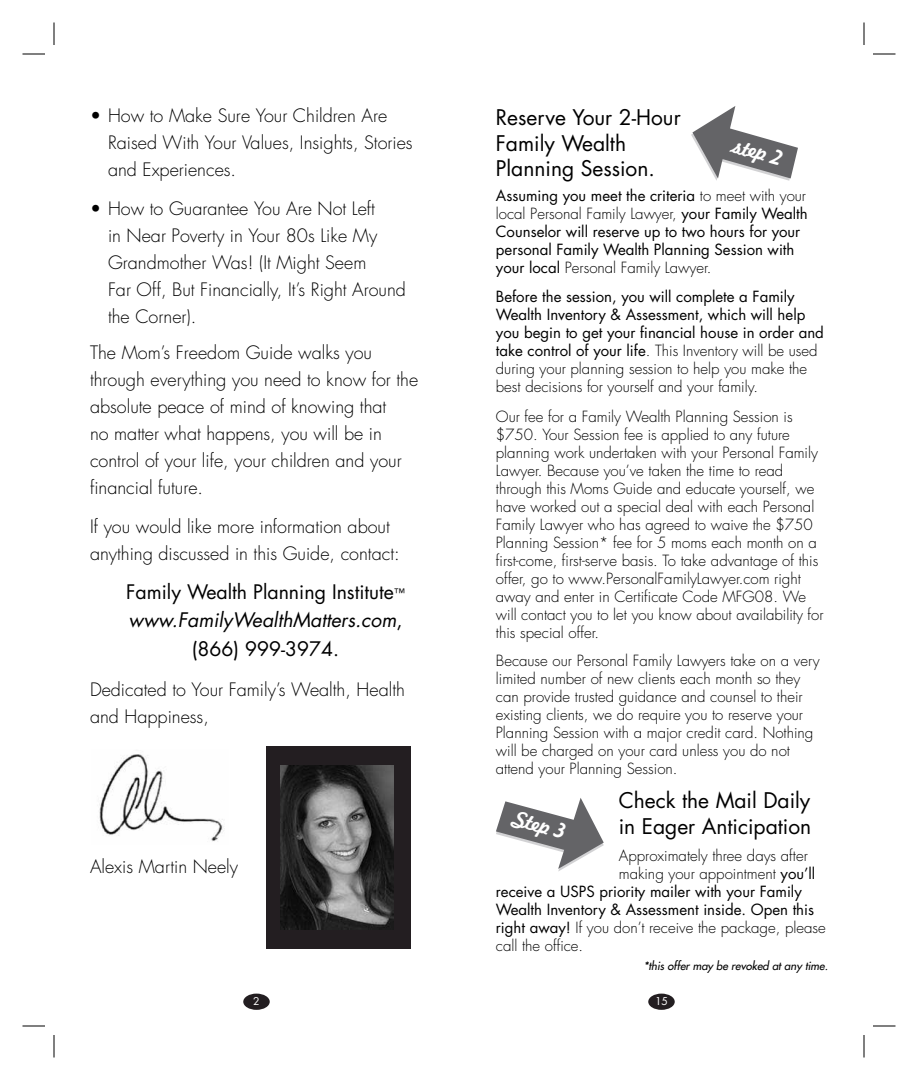
<style>
.page{position:relative;width:918px;height:1080px;background:#fff}
.page>*{position:absolute;margin:0;border:0;box-sizing:border-box;transform-origin:0 0}
.t1{font:21px/25.2px "Futura LT";color:#000}
.t2{font:700 21px "Jott 43";color:#fff}
.t3{font:19.5px/28.5px "Futura LT";color:#000;text-align:center}
.t4{font:300 18px/27px "Futura LT";color:#000}
.t5{font:300 15px/18px "Futura LT";color:#000}
.t6{font:15px/18px "Futura LT";color:#000}
.t7{font:italic 11.25px "Futura LT";color:#000}
.t8{font:10.5px "Futura LT";color:#fff}
.s1{font-size:11.4px}
.s2{font-style:italic}
.s3{font-weight:300}
.s4{font-weight:400}
</style>
<div class="page">
<div style="left:648px;top:994px;width:27px;height:16px;background:#231e21;border-radius:50%"></div>
<div style="left:243px;top:994px;width:27px;height:16px;background:#231e21;border-radius:50%"></div>
<img style="left:99px;top:754px;width:125px;height:87px">
<div style="left:266px;top:747px;width:144px;height:202px;background:#231e21"></div>
<img style="left:281px;top:766px;width:113px;height:163px">
<svg style="left:691px;top:106px;width:107px;height:75px"></svg>
<svg style="left:496px;top:798px;width:108px;height:73px"></svg>
<svg style="left:22px;top:54px;width:23px;height:1px"></svg>
<svg style="left:873px;top:54px;width:23px;height:1px"></svg>
<svg style="left:22px;top:1026px;width:23px;height:1px"></svg>
<svg style="left:873px;top:1026px;width:23px;height:1px"></svg>
<svg style="left:54px;top:22px;width:1px;height:23px"></svg>
<svg style="left:54px;top:1035px;width:1px;height:23px"></svg>
<svg style="left:864px;top:22px;width:1px;height:23px"></svg>
<svg style="left:864px;top:1035px;width:1px;height:23px"></svg>
<p class="t4" style="left:108px;top:102px;width:306px;text-indent:-18px">• How to Make Sure Your Children Are<br>Raised With Your Values, Insights, Stories and Experiences.</p>
<p class="t4" style="left:108px;top:195px;width:300px;text-indent:-18px">• How to Guarantee You Are Not Left<br>in Near Poverty in Your 80s Like My<br>Grandmother Was! (It Might Seem<br>Far Off, But Financially, It’s Right Around the Corner).</p>
<p class="t4" style="left:90px;top:339px;width:330px">The Mom’s Freedom Guide walks you through everything you need to know for the absolute peace of mind of knowing that<br>no matter what happens, you will be in control of your life, your children and your financial future.</p>
<p class="t4" style="left:90px;top:513px;width:311px">If you would like more information about anything discussed in this Guide, contact:</p>
<h2 class="t3" style="left:126px;top:578px;width:280px">Family Wealth Planning Institute<span class="s1">™ </span><span class="s2">www.FamilyWealthMatters.com</span>, (866) 999-3974.</h2>
<p class="t4" style="left:90px;top:677px;width:316px">Dedicated to Your Family’s Wealth, Health and Happiness,</p>
<p class="t4" style="left:90px;top:854px;width:150px">Alexis Martin Neely</p>
<h1 class="t1" style="left:496px;top:105px;width:186px">Reserve Your 2-Hour<br>Family Wealth<br>Planning Session.</h1>
<p class="t6" style="left:496px;top:187px;width:313px">Assuming you meet the criteria <span class="s3">to meet with your local Personal Family Lawyer,</span> your Family Wealth Counselor will reserve up to two hours for your personal Family Wealth Planning Session with your local <span class="s3">Personal Family Lawyer.</span></p>
<p class="t6" style="left:496px;top:287px;width:330px">Before the session, you will complete a Family Wealth Inventory &amp; Assessment, which will help you begin to get your financial house in order and take control of your life<span class="s3">. This Inventory will be used during your planning session to help you make the best decisions for yourself and your family.</span></p>
<p class="t5" style="left:496px;top:408px;width:329px">Our fee for a Family Wealth Planning Session is $750. Your Session fee is applied to any future planning work undertaken with your Personal Family Lawyer. Because you’ve taken the time to read through this Moms Guide and educate yourself, we have worked out a special deal with each Personal Family Lawyer who has agreed to waive the $750<br>Planning Session* fee for 5 moms each month on a first-come, first-serve basis. To take advantage of this offer, go to www.PersonalFamilyLawyer.com right away and enter in Certificate Code MFG08. We will contact you to let you know about availability for this special offer.</p>
<p class="t5" style="left:496px;top:652px;width:325px">Because our Personal Family Lawyers take on a very limited number of new clients each month so they can provide trusted guidance and counsel to their existing clients, we do require you to reserve your Planning Session with a major credit card. Nothing will be charged on your card unless you do not attend your Planning Session.</p>
<h1 class="t2" style="left:738px;top:127px;width:52px;rotate:15deg">step 2</h1>
<h1 class="t1" style="left:619px;top:788px;width:194px">Check the Mail Daily in Eager Anticipation</h1>
<p class="t5" style="left:619px;top:847px;width:191px">Approximately three days after</p>
<p class="t5" style="left:619px;top:865px;width:198px">making your appointment <span class="s4">you’ll</span></p>
<p class="t6" style="left:496px;top:882px;width:307px">receive a USPS priority mailer with your Family</p>
<p class="t6" style="left:496px;top:900px;width:320px">Wealth Inventory &amp; Assessment inside. Open this</p>
<p class="t5" style="left:496px;top:919px;width:331px"><span class="s4">right away!</span> If you don’t receive the package, please</p>
<p class="t5" style="left:496px;top:937px;width:89px">call the office.</p>
<p class="t7" style="left:644px;top:959px;width:186px">*this offer may be revoked at any time.</p>
<h1 class="t2" style="left:518px;top:800px;width:56px;rotate:15deg">Step 3</h1>
<p class="t8" style="left:253px;top:994px;width:8px">2</p>
<p class="t8" style="left:655px;top:994px;width:14px">15</p>
</div>
